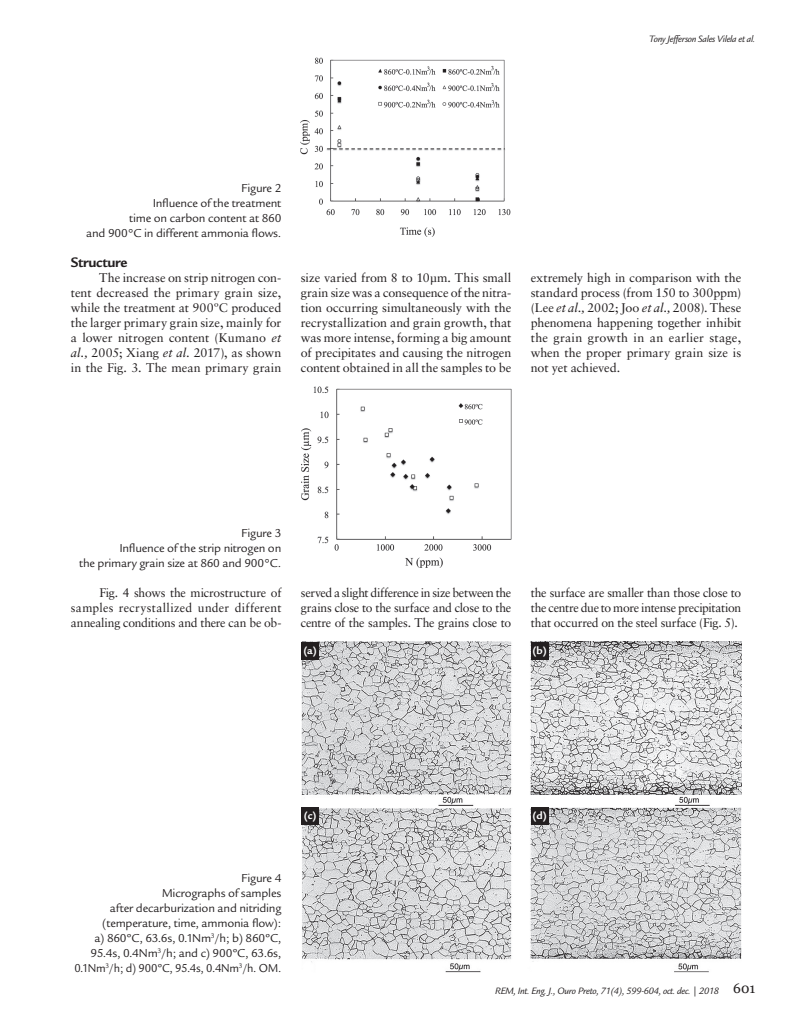
<style>
.page{position:relative;width:798px;height:1028px;background:#fff}
.page>*{position:absolute;margin:0;border:0;box-sizing:border-box;transform-origin:0 0}
.Subtítulo{font:700 15px "Legacy Sans";letter-spacing:-.02em;color:#231f20}
.t1{font:13.75px "Georgia";color:#231f20}
.Texto_-_EN{font:12.5px/15px "Sabon LT Std";letter-spacing:-.01em;color:#231f20;text-align:justify}
.Legenda{font:12.5px/15px "Legacy Sans";letter-spacing:-.02em;color:#231f20;text-align:right}
.legenda_PT{font:700 11.25px "Legacy Sans";color:#fff}
.t2{font:italic 10px "Legacy Sans";letter-spacing:-.025em;color:#231f20}
.s1{font-style:italic}
</style>
<div class="page">
<img style="left:300px;top:57px;width:210px;height:179px">
<img style="left:301px;top:387px;width:210px;height:180px">
<img style="left:301px;top:642px;width:440px;height:330px">
<div style="left:301px;top:642px;width:18px;height:18px;background:#231f20"></div>
<div style="left:530px;top:642px;width:18px;height:18px;background:#231f20"></div>
<div style="left:301px;top:807px;width:18px;height:18px;background:#231f20"></div>
<div style="left:530px;top:807px;width:18px;height:18px;background:#231f20"></div>
<p class="t2" style="left:649px;top:33px;width:108px">Tony Jefferson Sales Vilela et al.</p>
<p class="Legenda" style="left:241px;top:180px;width:41px">Figure 2</p>
<p class="Legenda" style="left:153px;top:195px;width:130px">Influence of the treatment</p>
<p class="Legenda" style="left:129px;top:210px;width:154px">time on carbon content at 860</p>
<p class="Legenda" style="left:86px;top:225px;width:197px">and 900°C in different ammonia flows.</p>
<p class="Subtítulo" style="left:71px;top:253px;width:58px">Structure</p>
<p class="Texto_-_EN" style="left:71px;top:270px;width:212px;text-indent:28px">The increase on strip nitrogen con&shy;tent decreased the primary grain size, while the treatment at 900ºC produced the larger primary grain size, mainly for a lower nitrogen content (Kumano <span class="s1">et al.,</span> 2005; Xiang <span class="s1">et al.</span> 2017), as shown in the Fig. 3. The mean primary grain</p>
<p class="Texto_-_EN" style="left:301px;top:270px;width:212px">size varied from 8 to 10µm. This small grain size was a consequence of the nitra&shy;tion occurring simultaneously with the recrystallization and grain growth, that was more intense, forming a big amount of precipitates and causing the nitrogen content obtained in all the samples to be</p>
<p class="Texto_-_EN" style="left:530px;top:270px;width:212px">extremely high in comparison with the standard process (from 150 to 300ppm) (Lee <span class="s1">et al.,</span> 2002; Joo <span class="s1">et al.,</span> 2008). These phenomena happening together inhibit the grain growth in an earlier stage, when the proper primary grain size is not yet achieved.</p>
<p class="Legenda" style="left:241px;top:525px;width:41px">Figure 3</p>
<p class="Legenda" style="left:119px;top:540px;width:163px">Influence of the strip nitrogen on</p>
<p class="Legenda" style="left:79px;top:555px;width:204px">the primary grain size at 860 and 900°C.</p>
<p class="Texto_-_EN" style="left:71px;top:585px;width:212px;text-indent:28px">Fig. 4 shows the microstructure of samples recrystallized under different annealing conditions and there can be ob-</p>
<p class="Texto_-_EN" style="left:301px;top:585px;width:212px">served a slight difference in size between the grains close to the surface and close to the centre of the samples. The grains close to</p>
<p class="Texto_-_EN" style="left:530px;top:585px;width:212px">the surface are smaller than those close to the centre due to more intense precipitation that occurred on the steel surface (Fig. 5).</p>
<p class="legenda_PT" style="left:303px;top:644px;width:15px">(a)</p>
<p class="legenda_PT" style="left:532px;top:644px;width:16px">(b)</p>
<p class="Legenda" style="left:241px;top:870px;width:41px">Figure 4</p>
<p class="Legenda" style="left:162px;top:885px;width:121px">Micrographs of samples</p>
<p class="Legenda" style="left:110px;top:900px;width:173px">after decarburization and nitriding</p>
<p class="Legenda" style="left:102px;top:915px;width:180px">(temperature, time, ammonia flow):</p>
<p class="Legenda" style="left:94px;top:930px;width:188px">a) 860ºC, 63.6s, 0.1Nm<sup>3</sup>/h; b) 860ºC,</p>
<p class="Legenda" style="left:74px;top:945px;width:208px">95.4s, 0.4Nm<sup>3</sup>/h; and c) 900ºC, 63.6s,<br>0.1Nm<sup>3</sup>/h; d) 900ºC, 95.4s, 0.4Nm<sup>3</sup>/h. OM.</p>
<p class="legenda_PT" style="left:303px;top:809px;width:14px">(c)</p>
<p class="legenda_PT" style="left:532px;top:809px;width:16px">(d)</p>
<p class="t2" style="left:495px;top:985px;width:225px">REM, Int. Eng. J., Ouro Preto, 71(4), 599-604, oct. dec. | 2018</p>
<p class="t1" style="left:733px;top:979px;width:24px">601</p>
</div>
